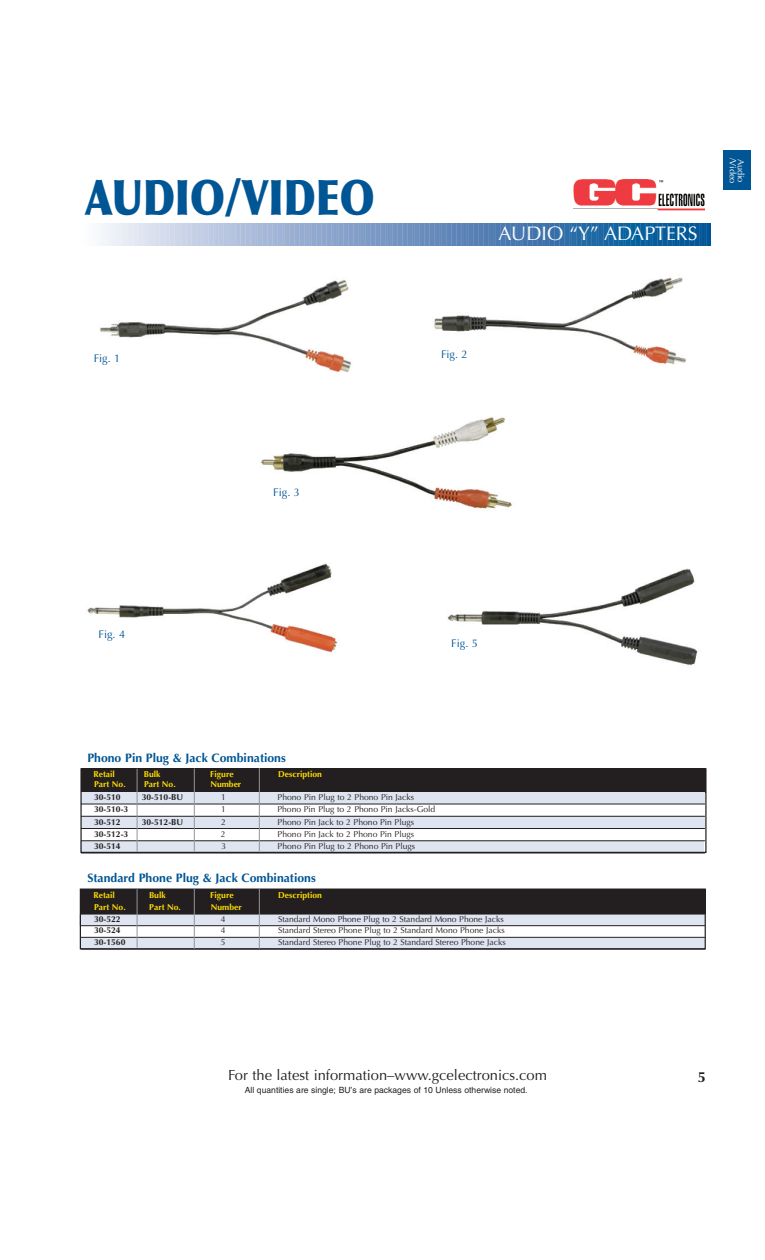
<style>
.page{position:relative;width:765px;height:1260px;background:#fff}
.page>*{position:absolute;margin:0;border:0;box-sizing:border-box;transform-origin:0 0}
.t1{font:900 49px "Optima";color:#005595;scale:.8 1}
.t2{font:19.62px "Optima";color:#fff}
.t3{font:14.75px "Optima";color:#231f20}
.t4{font:700 14.75px "Optima";color:#231f20}
.t5{font:700 12.25px "Optima";color:#005595}
.t6{font:11px "Optima";color:#005595}
.t7{font:9.12px "Optima";color:#fff}
.t8{font:8.62px "Optima";color:#231f20}
.t9{font:700 8.62px "Optima";color:#ffdc01}
.t10{font:700 8.62px "Optima";color:#231f20}
.t11{font:8.62px "Helvetica";color:#231f20}
</style>
<div class="page">
<img style="left:573px;top:179px;width:132px;height:32px">
<div style="left:723px;top:150px;width:28px;height:40px;background:#005595"></div>
<svg style="left:101px;top:223px;width:610px;height:22px;background:#7299c3"></svg>
<div style="left:81px;top:768px;width:624px;height:24px;background:#231f20"></div>
<div style="left:81px;top:793px;width:624px;height:11px;background:#dee4f0"></div>
<div style="left:82px;top:817px;width:623px;height:11px;background:#dee4f0"></div>
<div style="left:81px;top:841px;width:623px;height:11px;background:#dee4f0"></div>
<hr style="left:81px;top:804px;width:624px;height:1px;background:#231f20">
<hr style="left:81px;top:816px;width:624px;height:1px;background:#231f20">
<hr style="left:81px;top:828px;width:624px;height:1px;background:#231f20">
<hr style="left:81px;top:840px;width:624px;height:1px;background:#231f20">
<hr style="left:81px;top:853px;width:624px;height:1px;background:#231f20">
<div style="left:80px;top:768px;width:627px;height:85px;border:1px solid #231f20"></div>
<hr style="left:194px;top:768px;width:1px;height:83px;background:#939598">
<hr style="left:259px;top:768px;width:1px;height:83px;background:#939598">
<hr style="left:137px;top:769px;width:1px;height:83px;background:#939598">
<div style="left:81px;top:889px;width:624px;height:25px;background:#231f20"></div>
<div style="left:82px;top:914px;width:623px;height:12px;background:#dee4f0"></div>
<div style="left:82px;top:938px;width:623px;height:11px;background:#dee4f0"></div>
<hr style="left:81px;top:914px;width:624px;height:1px;background:#231f20">
<hr style="left:81px;top:925px;width:624px;height:1px;background:#231f20">
<hr style="left:81px;top:937px;width:624px;height:1px;background:#231f20">
<div style="left:80px;top:889px;width:626px;height:61px;border:1px solid #231f20"></div>
<hr style="left:194px;top:889px;width:1px;height:60px;background:#939598">
<hr style="left:259px;top:888px;width:1px;height:61px;background:#939598">
<hr style="left:137px;top:889px;width:1px;height:59px;background:#939598">
<img style="left:100px;top:279px;width:251px;height:93px">
<img style="left:434px;top:277px;width:252px;height:87px">
<img style="left:261px;top:417px;width:251px;height:92px">
<img style="left:87px;top:563px;width:251px;height:90px">
<img style="left:447px;top:568px;width:251px;height:98px">
<h1 class="t1" style="left:85px;top:178px;width:364px">AUDIO/VIDEO</h1>
<h2 class="t2" style="left:499px;top:225px;width:201px">AUDIO “Y” ADAPTERS</h2>
<p class="t7" style="left:737px;top:158px;width:28px;rotate:90deg">/Video</p>
<p class="t7" style="left:745px;top:159px;width:26px;rotate:90deg">Audio</p>
<p class="t6" style="left:94px;top:354px;width:28px">Fig. 1</p>
<p class="t6" style="left:441px;top:350px;width:28px">Fig. 2</p>
<p class="t6" style="left:273px;top:488px;width:28px">Fig. 3</p>
<p class="t6" style="left:99px;top:629px;width:28px">Fig. 4</p>
<p class="t6" style="left:451px;top:639px;width:28px">Fig. 5</p>
<h3 class="t5" style="left:87px;top:753px;width:200px">Phono Pin Plug &amp; Jack Combinations</h3>
<p class="t9" style="left:93px;top:771px;width:23px">Retail</p>
<p class="t9" style="left:144px;top:771px;width:18px">Bulk</p>
<p class="t9" style="left:210px;top:771px;width:25px">Figure</p>
<p class="t9" style="left:278px;top:771px;width:45px">Description</p>
<p class="t9" style="left:94px;top:781px;width:33px">Part No.</p>
<p class="t9" style="left:144px;top:781px;width:33px">Part No.</p>
<p class="t9" style="left:210px;top:781px;width:32px">Number</p>
<p class="t10" style="left:94px;top:794px;width:28px">30-510</p>
<p class="t10" style="left:142px;top:794px;width:43px">30-510-BU</p>
<p class="t8" style="left:221px;top:794px;width:6px">1</p>
<p class="t8" style="left:278px;top:794px;width:138px">Phono Pin Plug to 2 Phono Pin Jacks</p>
<p class="t10" style="left:94px;top:806px;width:36px">30-510-3</p>
<p class="t8" style="left:221px;top:806px;width:6px">1</p>
<p class="t8" style="left:277px;top:806px;width:160px">Phono Pin Plug to 2 Phono Pin Jacks-Gold</p>
<p class="t10" style="left:94px;top:818px;width:28px">30-512</p>
<p class="t10" style="left:142px;top:818px;width:43px">30-512-BU</p>
<p class="t8" style="left:221px;top:818px;width:6px">2</p>
<p class="t8" style="left:278px;top:818px;width:138px">Phono Pin Jack to 2 Phono Pin Plugs</p>
<p class="t10" style="left:94px;top:830px;width:36px">30-512-3</p>
<p class="t8" style="left:221px;top:830px;width:6px">2</p>
<p class="t8" style="left:278px;top:830px;width:138px">Phono Pin Jack to 2 Phono Pin Plugs</p>
<p class="t10" style="left:94px;top:843px;width:28px">30-514</p>
<p class="t8" style="left:221px;top:843px;width:6px">3</p>
<p class="t8" style="left:278px;top:843px;width:139px">Phono Pin Plug to 2 Phono Pin Plugs</p>
<h3 class="t5" style="left:87px;top:873px;width:230px">Standard Phone Plug &amp; Jack Combinations</h3>
<p class="t9" style="left:93px;top:891px;width:23px">Retail</p>
<p class="t9" style="left:149px;top:891px;width:18px">Bulk</p>
<p class="t9" style="left:210px;top:891px;width:25px">Figure</p>
<p class="t9" style="left:278px;top:891px;width:45px">Description</p>
<p class="t9" style="left:94px;top:904px;width:33px">Part No.</p>
<p class="t9" style="left:149px;top:904px;width:33px">Part No.</p>
<p class="t9" style="left:211px;top:904px;width:32px">Number</p>
<p class="t10" style="left:94px;top:915px;width:28px">30-522</p>
<p class="t8" style="left:221px;top:915px;width:6px">4</p>
<p class="t8" style="left:278px;top:915px;width:227px">Standard Mono Phone Plug to 2 Standard Mono Phone Jacks</p>
<p class="t10" style="left:94px;top:927px;width:28px">30-524</p>
<p class="t8" style="left:221px;top:927px;width:6px">4</p>
<p class="t8" style="left:278px;top:927px;width:228px">Standard Stereo Phone Plug to 2 Standard Mono Phone Jacks</p>
<p class="t10" style="left:94px;top:938px;width:33px">30-1560</p>
<p class="t8" style="left:221px;top:939px;width:6px">5</p>
<p class="t8" style="left:278px;top:939px;width:229px">Standard Stereo Phone Plug to 2 Standard Stereo Phone Jacks</p>
<h3 class="t3" style="left:228px;top:1069px;width:320px">For the latest information–www.gcelectronics.com</h3>
<p class="t11" style="left:245px;top:1087px;width:284px">All quantities are single; BU’s are packages of 10 Unless otherwise noted.</p>
<h3 class="t4" style="left:698px;top:1070px;width:10px">5</h3>
</div>
